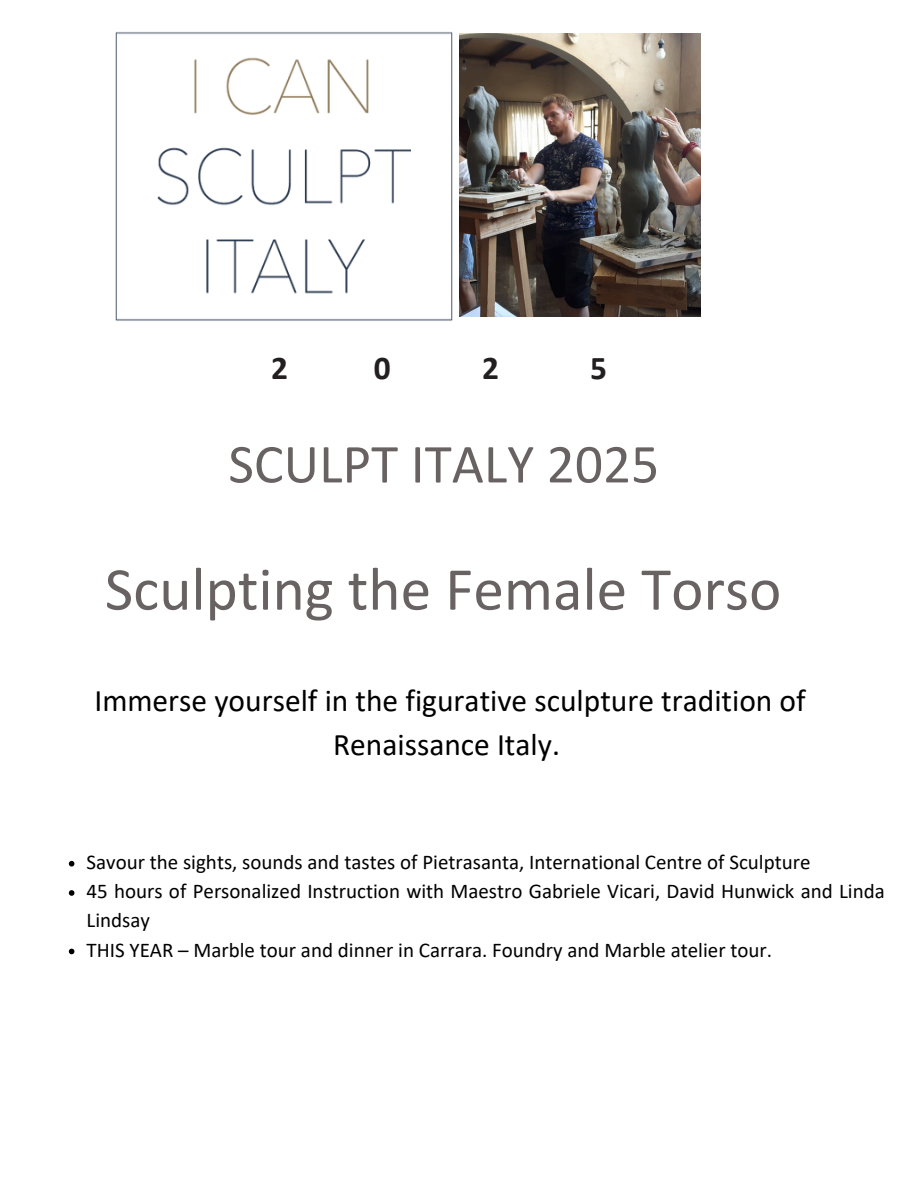
<style>
.page{position:relative;width:918px;height:1188px;background:#fff}
.page>*{position:absolute;margin:0;border:0;box-sizing:border-box;transform-origin:0 0}
.t1{font:61.5px "Calibri";color:#686262}
.t2{font:55.5px "Calibri";color:#686262}
.t3{font:700 33.3px "Calibri";color:#231f20}
.t4{font:31.5px/43.8px "Calibri";color:#000;text-align:center}
.t5{font:21px/29.2px "Calibri";color:#000}
</style>
<div class="page">
<img style="left:115px;top:32px;width:338px;height:289px">
<img style="left:459px;top:34px;width:242px;height:282px">
<svg style="left:69px;top:861px;width:5px;height:6px"></svg>
<svg style="left:69px;top:890px;width:5px;height:6px"></svg>
<svg style="left:69px;top:949px;width:5px;height:5px"></svg>
<p class="t3" style="left:271px;top:354px;width:18px">2</p>
<p class="t3" style="left:374px;top:354px;width:18px">0</p>
<p class="t3" style="left:482px;top:354px;width:18px">2</p>
<p class="t3" style="left:590px;top:354px;width:18px">5</p>
<p class="t2" style="left:228px;top:441px;width:432px">SCULPT ITALY 2025</p>
<h1 class="t1" style="left:105px;top:563px;width:678px">Sculpting the Female Torso</h1>
<h2 class="t4" style="left:94px;top:681px;width:713px">Immerse yourself in the figurative sculpture tradition of<br>Renaissance Italy.</h2>
<h3 class="t5" style="left:87px;top:849px;width:726px">Savour the sights, sounds and tastes of Pietrasanta, International Centre of Sculpture</h3>
<p class="t5" style="left:87px;top:878px;width:800px">45 hours of Personalized Instruction with Maestro Gabriele Vicari, David Hunwick and Linda<br>Lindsay</p>
<p class="t5" style="left:87px;top:937px;width:687px">THIS YEAR – Marble tour and dinner in Carrara. Foundry and Marble atelier tour.</p>
</div>
